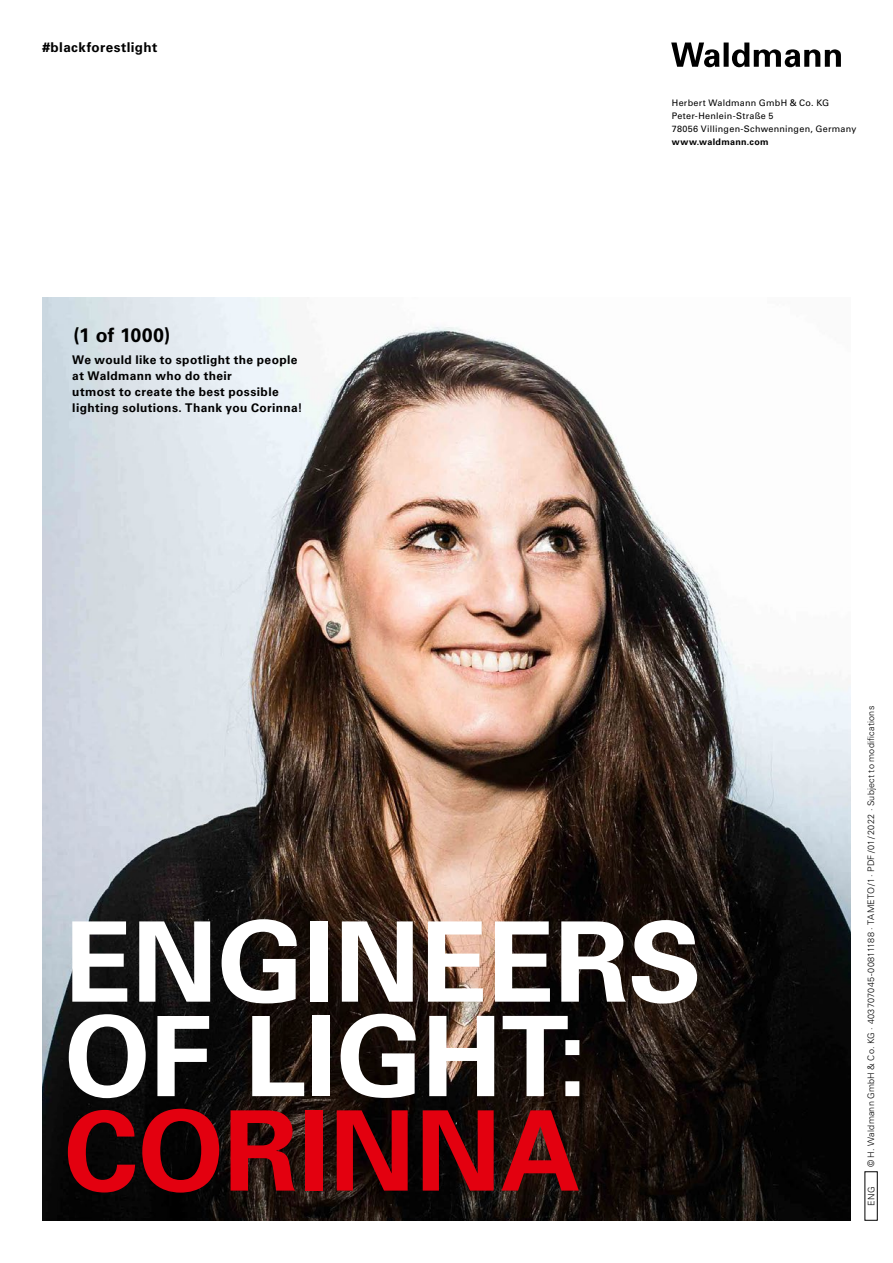
<style>
.page{position:relative;width:893px;height:1263px;background:#fff}
.page>*{position:absolute;margin:0;border:0;box-sizing:border-box;transform-origin:0 0}
.t1{font:700 111px/94.5px "Univers LT Pro 65";letter-spacing:-.005em;color:#fff}
.t2{font:700 111px "Univers LT Pro 65";color:#e3000f}
.t3{font:700 19.5px "Univers LT Pro 65";letter-spacing:.02em;color:#000}
.t4{font:700 13.5px "Univers LT Pro 65";letter-spacing:.025em;color:#000}
.t5{font:700 12px/15.8px "Univers LT Pro 65";letter-spacing:.03em;color:#000}
.t6{font:300 9px "Univers LT Pro 45";letter-spacing:.025em;color:#000}
.t7{font:9px/12.8px "Univers LT Pro 55 Roman";letter-spacing:.03em;color:#000}
.t8{font:700 9px "Univers LT Pro 65";letter-spacing:.03em;color:#000}
</style>
<div class="page">
<img style="left:43px;top:298px;width:807px;height:922px">
<svg style="left:671px;top:43px;width:170px;height:24px"></svg>
<p class="t4" style="left:43px;top:39px;width:116px">#blackforestlight</p>
<h2 class="t3" style="left:74px;top:323px;width:98px">(1 of 1000)</h2>
<p class="t5" style="left:72px;top:352px;width:232px">We would like to spotlight the people at Waldmann who do their<br>utmost to create the best possible lighting solutions. Thank you Corinna!</p>
<p class="t7" style="left:672px;top:97px;width:186px">Herbert Waldmann GmbH &amp; Co. KG<br>Peter-Henlein-Straße 5<br>78056 Villingen-Schwenningen, Germany</p>
<p class="t8" style="left:672px;top:136px;width:98px">www.waldmann.com</p>
<h1 class="t1" style="left:64px;top:916px;width:639px">ENGINEERS<br>OF LIGHT:</h1>
<h1 class="t2" style="left:64px;top:1085px;width:518px">CORINNA</h1>
<p class="t6" style="left:866px;top:1167px;width:463px;rotate:-90deg">© H. Waldmann GmbH &amp; Co. KG · 403707045-00811188 · TAMETO/1· PDF/01/2022 · Subject to modifications</p>
<p class="t6" style="left:866px;top:1205px;width:21px;rotate:-90deg">ENG</p>
</div>
